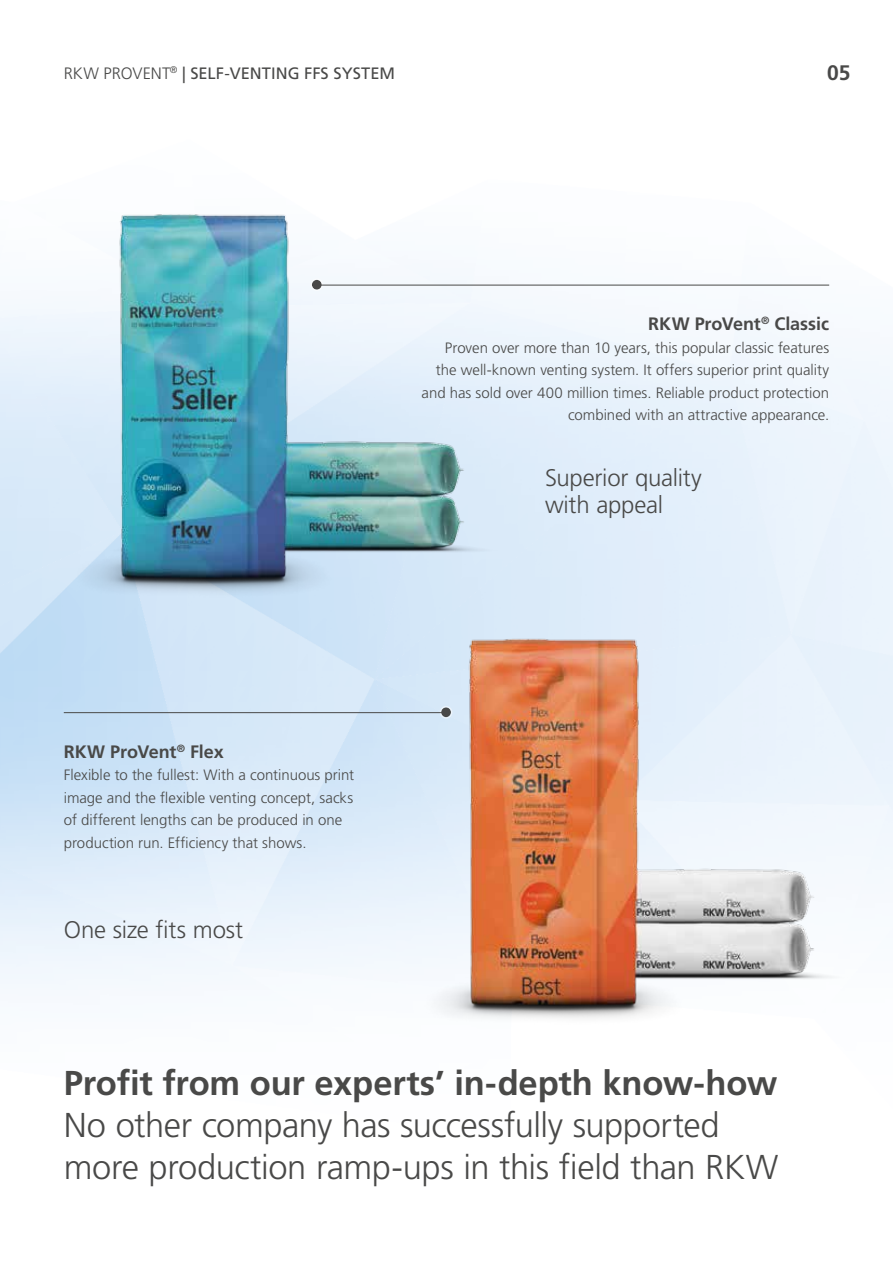
<style>
.page{position:relative;width:893px;height:1263px;background:#fff}
.page>*{position:absolute;margin:0;border:0;box-sizing:border-box;transform-origin:0 0}
.t1{font:300 34.5px/42px "Frutiger LT Pro";letter-spacing:-.015em;color:#494948}
.t2{font:700 34.5px "Frutiger LT Pro";letter-spacing:-.005em;color:#494948}
.t3{font:300 24px/27px "Frutiger LT Pro";letter-spacing:-.01em;color:#494948}
.t4{font:700 21px "Frutiger LT Pro";color:#494948}
.t5{font:700 18px "Frutiger LT Pro";letter-spacing:-.005em;color:#494948}
.t6{font:16.5px "Frutiger LT Pro";letter-spacing:.005em;color:#494948}
.t7{font:300 15px/22.5px "Frutiger LT Pro";color:#494948}
.s1{font-weight:300}
</style>
<div class="page">
<img style="left:383px;top:607px;width:499px;height:430px">
<img style="left:33px;top:198px;width:500px;height:425px">
<div style="left:441px;top:707px;width:10px;height:10px;background:#494948;border-radius:50%"></div>
<div style="left:440px;top:706px;width:12px;height:13px;border:2px solid #fff;border-radius:50%"></div>
<hr style="left:64px;top:712px;width:382px;height:1px;background:#494948">
<div style="left:312px;top:280px;width:10px;height:10px;background:#494948;border-radius:50%"></div>
<div style="left:310px;top:278px;width:13px;height:13px;border:2px solid #fff;border-radius:50%"></div>
<hr style="left:317px;top:285px;width:512px;height:1px;background:#494948">
<p class="t6" style="left:64px;top:64px;width:333px"><span class="s1">RKW PROVENT</span><sup>®</sup> | SELF-VENTING FFS SYSTEM</p>
<h3 class="t4" style="left:827px;top:60px;width:25px">05</h3>
<p class="t5" style="left:648px;top:313px;width:183px">RKW ProVent<sup>®</sup> Classic</p>
<p class="t7" style="left:422px;top:336px;width:409px;text-align:right">Proven over more than 10 years, this popular classic features the well-known venting system. It offers superior print quality and has sold over 400 million times. Reliable product protection combined with an attractive appearance.</p>
<p class="t5" style="left:64px;top:741px;width:161px">RKW ProVent<sup>®</sup> Flex</p>
<p class="t7" style="left:64px;top:764px;width:292px">Flexible to the fullest: With a continuous print image and the flexible venting concept, sacks of different lengths can be produced in one production run. Efficiency that shows.</p>
<h2 class="t3" style="left:64px;top:916px;width:181px">One size fits most</h2>
<h2 class="t3" style="left:545px;top:465px;width:158px">Superior quality with appeal</h2>
<h1 class="t2" style="left:64px;top:1063px;width:715px">Profit from our experts’ in-depth know-how</h1>
<h1 class="t1" style="left:64px;top:1104px;width:716px">No other company has successfully supported more production ramp-ups in this field than RKW</h1>
</div>
